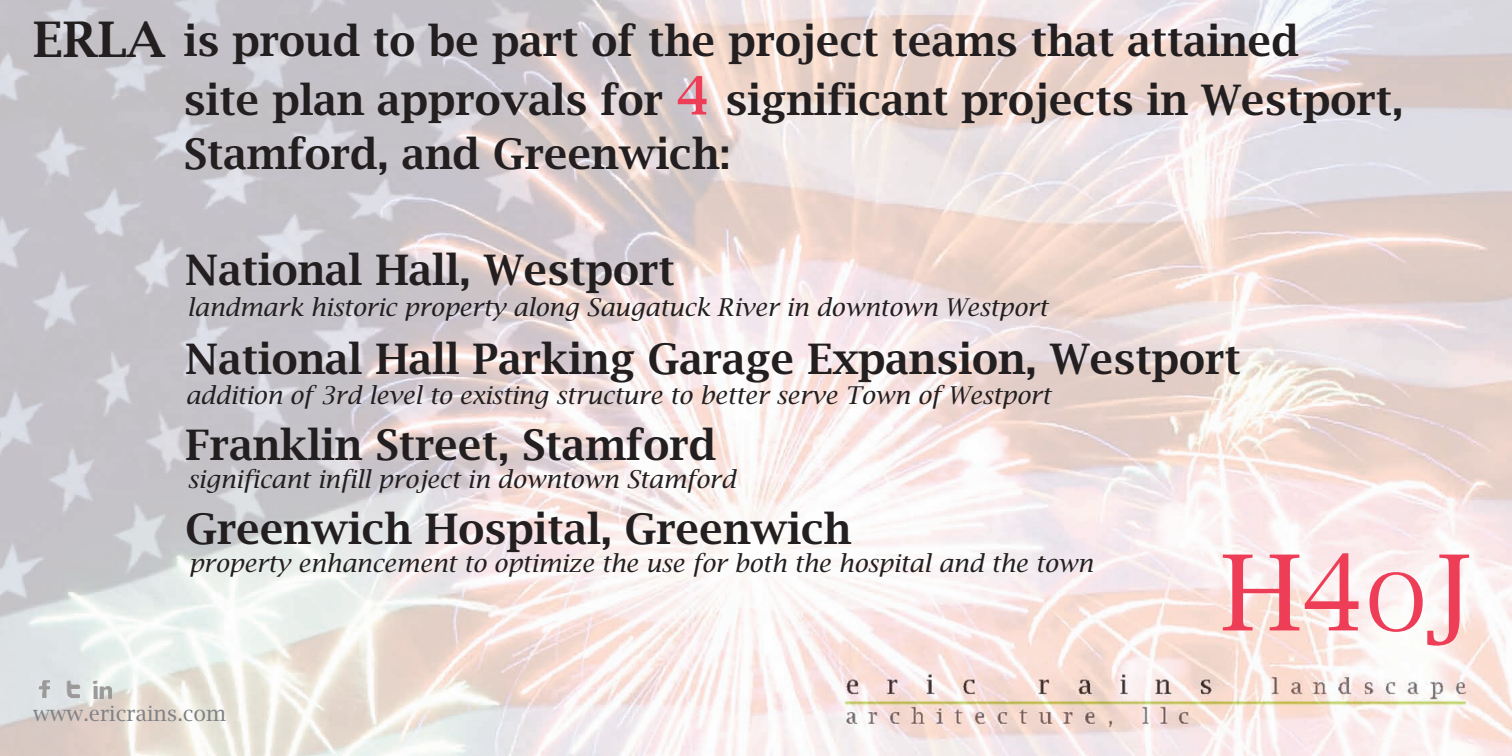
<style>
.page{position:relative;width:1512px;height:756px;background:#fff}
.page>*{position:absolute;margin:0;border:0;box-sizing:border-box;transform-origin:0 0}
.t1{font:105px "Lucida Bright";color:#ee3d56}
.t2{font:600 49px "Lucida Bright";color:#231f20}
.t3{font:600 42px/58.4px "Lucida Bright";color:#231f20}
.t4{font:italic 24.5px "Lucida Bright";color:#231f20}
.t5{font:21px "Lucida Bright";color:#808285}
.s1{font-size:52.5px;color:#ee3d56}
.s2{font-size:78.75px}
</style>
<div class="page">
<img style="left:0;top:0;width:1512px;height:756px">
<img style="left:93px;top:680px;width:19px;height:19px">
<img style="left:38px;top:680px;width:13px;height:18px">
<img style="left:66px;top:680px;width:15px;height:18px">
<p class="t2" style="left:33px;top:11px;width:134px">ERLA</p>
<p class="t3" style="left:184px;top:12px;width:1221px">is proud to be part of the project teams that attained<br>site plan approvals for <span class="s1">4</span> significant projects in Westport,</p>
<p class="t3" style="left:184px;top:126px;width:548px">Stamford, and Greenwich:</p>
<p class="t3" style="left:185px;top:241px;width:491px">National Hall, Westport</p>
<p class="t4" style="left:187px;top:293px;width:862px">landmark historic property along Saugatuck River in downtown Westport</p>
<p class="t3" style="left:185px;top:330px;width:1057px">National Hall Parking Garage Expansion, Westport</p>
<p class="t4" style="left:185px;top:381px;width:867px">addition of 3rd level to existing structure to better serve Town of Westport</p>
<p class="t3" style="left:185px;top:416px;width:532px">Franklin Street, Stamford</p>
<p class="t4" style="left:188px;top:465px;width:550px">significant infill project in downtown Stamford</p>
<p class="t3" style="left:185px;top:500px;width:667px">Greenwich Hospital, Greenwich</p>
<p class="t4" style="left:189px;top:549px;width:906px">property enhancement to optimize the use for both the hospital and the town</p>
<h1 class="t1" style="left:1221px;top:533px;width:252px">H4<span class="s2">O</span>J</h1>
<p class="t5" style="left:33px;top:702px;width:194px">www.ericrains.com</p>
</div>
